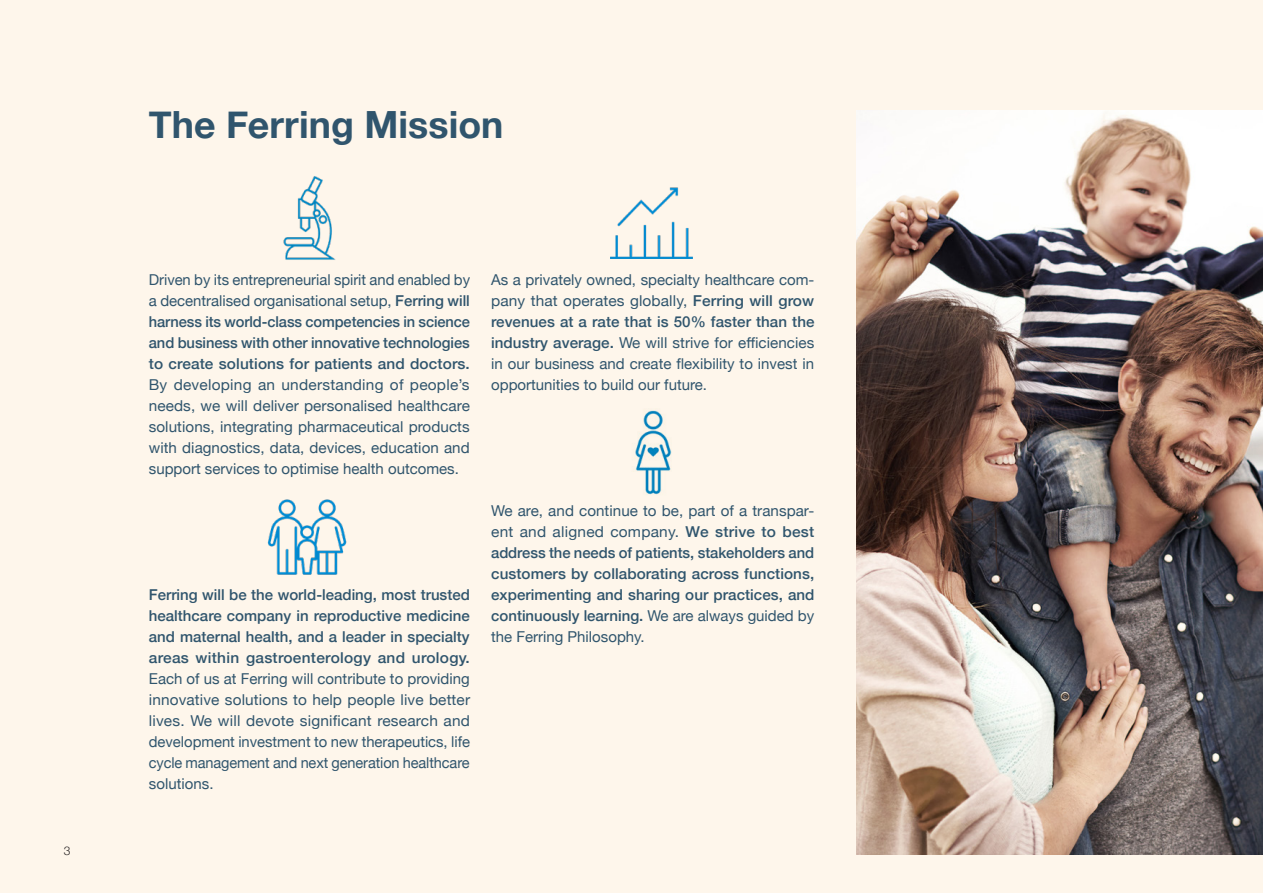
<style>
.page{position:relative;width:1263px;height:893px;background:#fef6eb}
.page>*{position:absolute;margin:0;border:0;box-sizing:border-box;transform-origin:0 0}
.Header-_dark_blue{font:700 37.5px "Helvetica Neue";letter-spacing:.005em;color:#30556d}
.Body_text_regular{font:15px/21px "Helvetica Neue";color:#30556d;text-align:justify}
.Body_text_regular-2{font:500 15px/21px "Helvetica Neue";letter-spacing:.005em;color:#30556d;text-align:justify}
.t1{font:300 12px "Helvetica Neue";color:#231f20}
.s1{font-weight:500}
.s2{font-weight:400}
</style>
<div class="page">
<img style="left:857px;top:111px;width:406px;height:744px">
<img style="left:635px;top:410px;width:37px;height:85px">
<img style="left:267px;top:499px;width:80px;height:76px">
<img style="left:610px;top:187px;width:83px;height:72px">
<img style="left:283px;top:176px;width:53px;height:84px">
<p class="t1" style="left:64px;top:841px;width:8px">3</p>
<p class="Header-_dark_blue" style="left:149px;top:95px;width:356px">The Ferring Mission</p>
<p class="Body_text_regular" style="left:149px;top:270px;width:323px">Driven by its entrepreneurial spirit and enabled by a decentralised organisational setup, <span class="s1">Ferring will harness its world-class competencies in science and business with other innovative technologies to create solutions for patients and doctors.<br></span>By developing an understanding of people’s needs, we will deliver personalised healthcare solutions, integrating pharmaceutical products with diagnostics, data, devices, education and support services to optimise health outcomes.</p>
<p class="Body_text_regular" style="left:149px;top:585px;width:323px"><span class="s1">Ferring will be the world-leading, most trusted healthcare company in reproductive medicine and maternal health, and a leader in specialty areas within gastroenterology and urology.<br></span>Each of us at Ferring will contribute to providing innovative solutions to help people live better lives. We will devote significant research and development investment to new therapeutics, life cycle management and next generation healthcare solutions.</p>
<p class="Body_text_regular" style="left:491px;top:270px;width:325px">As a privately owned, specialty healthcare com&shy;pany that operates globally, <span class="s1">Ferring will grow revenues at a rate that is 50% faster than the industry average.</span> We will strive for efficiencies in our business and create flexibility to invest in opportunities to build our future.</p>
<p class="Body_text_regular-2" style="left:491px;top:499px;width:325px"><span class="s2">We are, and continue to be, part of a transpar&shy;ent and aligned company.</span> We strive to best address the needs of patients, stakeholders and customers by collaborating across functions, experimenting and sharing our practices, and continuously learning. <span class="s2">We are always guided by the Ferring Philosophy.</span></p>
</div>
